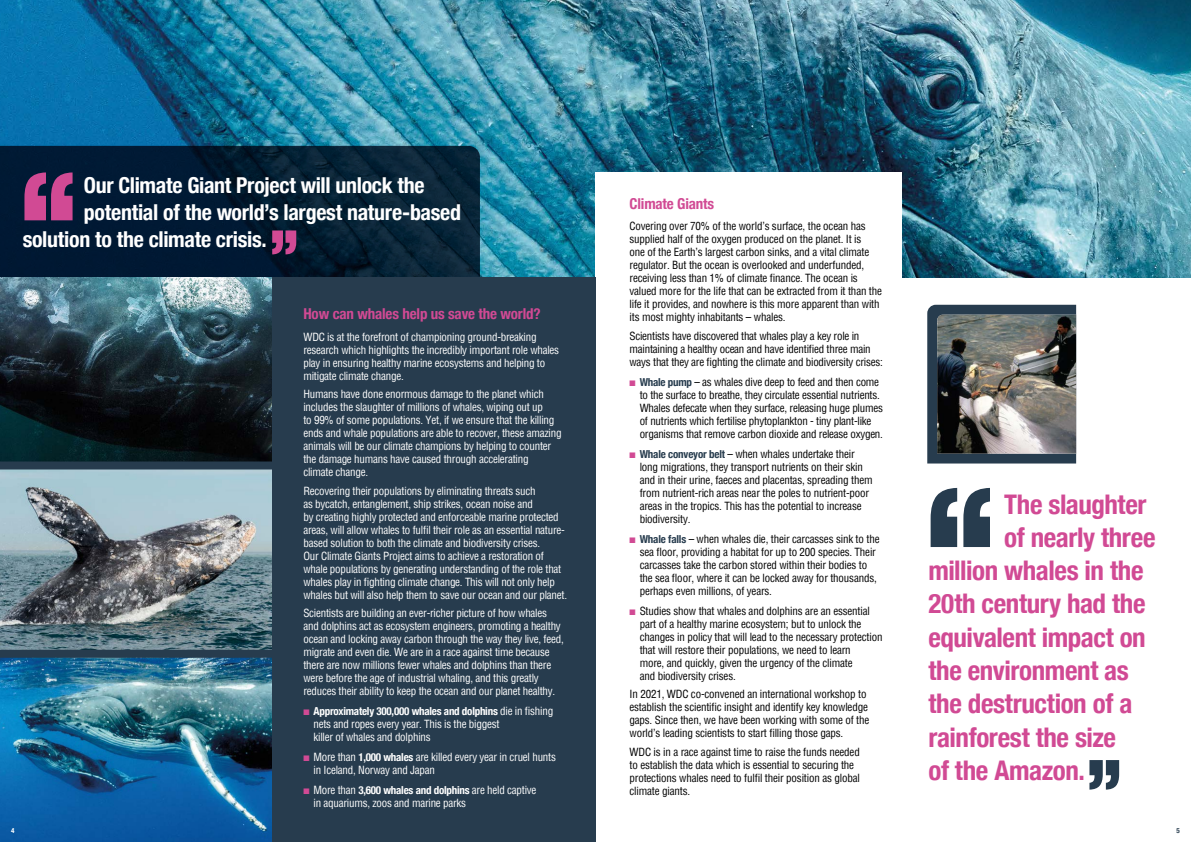
<style>
.page{position:relative;width:1191px;height:842px;background:#fff}
.page>*{position:absolute;margin:0;border:0;box-sizing:border-box;transform-origin:0 0}
.t1{font:700 condensed 27px "Helvetica Neue";letter-spacing:-.015em;color:#d14a94}
.t2{font:700 condensed 21.9px "Helvetica Neue";letter-spacing:-.015em;color:#fff}
.t3{font:700 condensed 15px "Helvetica Neue";letter-spacing:-.01em;color:#d14a94}
.t4{font:condensed 11px/13px "Helvetica";letter-spacing:-.015em;color:#000}
.t5{font:condensed 11px/13px "Helvetica";letter-spacing:-.02em;color:#fff}
.t6{font:700 condensed 11px "Helvetica Neue";letter-spacing:-.02em;color:#fff}
.t7{font:700 condensed 7px "Helvetica Neue";color:#fff}
.t8{font:700 condensed 7px "Helvetica Neue";color:#273c4e}
.s1{color:#d14a94}
.s2{font-family:"Helvetica";font-weight:400}
.s3{font-family:"Helvetica Neue";font-weight:700}
.s4{font-family:"Helvetica Neue";font-weight:700;color:#273c4e}
</style>
<div class="page">
<img style="left:0;top:469px;width:272px;height:181px">
<img style="left:0;top:658px;width:272px;height:184px">
<img style="left:0;top:0;width:1191px;height:278px">
<svg style="left:930px;top:488px;width:27px;height:59px"></svg>
<svg style="left:963px;top:488px;width:27px;height:59px"></svg>
<svg style="left:1089px;top:760px;width:30px;height:30px"></svg>
<svg style="left:927px;top:305px;width:149px;height:158px;background:#2c4051"></svg>
<img style="left:937px;top:315px;width:139px;height:139px">
<div style="left:595px;top:172px;width:306px;height:158px;background:#fff"></div>
<svg style="left:0;top:146px;width:480px;height:132px;background:#041d34"></svg>
<svg style="left:24px;top:172px;width:49px;height:48px;background:#973c79"></svg>
<svg style="left:272px;top:230px;width:24px;height:24px"></svg>
<svg style="left:0;top:278px;width:272px;height:183px;background:#283c44"></svg>
<div style="left:272px;top:278px;width:323px;height:564px;background:#273c4e"></div>
<div style="left:0;top:461px;width:277px;height:8px;background:#273c4e"></div>
<div style="left:0;top:650px;width:277px;height:8px;background:#273c4e"></div>
<h2 class="t2" style="left:84px;top:177px;width:342px">Our Climate Giant Project will unlock the</h2>
<h2 class="t2" style="left:84px;top:204px;width:379px">potential of the world’s largest nature-based</h2>
<h2 class="t2" style="left:23px;top:231px;width:246px">solution to the climate crisis.</h2>
<h3 class="t3" style="left:303px;top:308px;width:239px">How can whales help us save the world?</h3>
<p class="t5" style="left:303px;top:330px;width:257px">WDC is at the forefront of championing ground-breaking research which highlights the incredibly important role whales play in ensuring healthy marine ecosystems and helping to mitigate climate change.</p>
<p class="t5" style="left:303px;top:387px;width:260px">Humans have done enormous damage to the planet which includes the slaughter of millions of whales, wiping out up<br>to 99% of some populations. Yet, if we ensure that the killing ends and whale populations are able to recover, these amazing animals will be our climate champions by helping to counter the damage humans have caused through accelerating<br>climate change.</p>
<p class="t5" style="left:303px;top:484px;width:265px">Recovering their populations by eliminating threats such<br>as bycatch, entanglement, ship strikes, ocean noise and<br>by creating highly protected and enforceable marine protected areas, will allow whales to fulfil their role as an essential nature&shy;based solution to both the climate and biodiversity crises.<br>Our Climate Giants Project aims to achieve a restoration of whale populations by generating understanding of the role that whales play in fighting climate change. This will not only help whales but will also help them to save our ocean and our planet.</p>
<p class="t5" style="left:303px;top:607px;width:262px">Scientists are building an ever-richer picture of how whales and dolphins act as ecosystem engineers, promoting a healthy ocean and locking away carbon through the way they live, feed, migrate and even die. We are in a race against time because there are now millions fewer whales and dolphins than there were before the age of industrial whaling, and this greatly reduces their ability to keep the ocean and our planet healthy.</p>
<p class="t6" style="left:303px;top:707px;width:251px"><span class="s1">■</span> Approximately 300,000 whales and dolphins <span class="s2">die in fishing</span></p>
<p class="t5" style="left:313px;top:717px;width:187px">nets and ropes every year. This is the biggest killer of whales and dolphins</p>
<p class="t5" style="left:313px;top:752px;width:244px;text-indent:-10px"><span class="s1">■</span> More than <span class="s3">1,000 whales</span> are killed every year in cruel hunts in Iceland, Norway and Japan</p>
<p class="t5" style="left:313px;top:785px;width:224px;text-indent:-10px"><span class="s1">■</span> More than <span class="s3">3,600 whales and dolphins</span> are held captive in aquariums, zoos and marine parks</p>
<h3 class="t3" style="left:629px;top:198px;width:86px">Climate Giants</h3>
<p class="t4" style="left:629px;top:220px;width:254px">Covering over 70% of the world’s surface, the ocean has supplied half of the oxygen produced on the planet. It is<br>one of the Earth’s largest carbon sinks, and a vital climate regulator. But the ocean is overlooked and underfunded, receiving less than 1% of climate finance. The ocean is valued more for the life that can be extracted from it than the life it provides, and nowhere is this more apparent than with its most mighty inhabitants – whales.</p>
<p class="t4" style="left:629px;top:329px;width:255px">Scientists have discovered that whales play a key role in maintaining a healthy ocean and have identified three main ways that they are fighting the climate and biodiversity crises:</p>
<p class="t4" style="left:639px;top:375px;width:245px;text-indent:-10px"><span class="s1">■</span> <span class="s4">Whale pump</span> – as whales dive deep to feed and then come to the surface to breathe, they circulate essential nutrients.<br>Whales defecate when they surface, releasing huge plumes of nutrients which fertilise phytoplankton - tiny plant-like organisms that remove carbon dioxide and release oxygen.</p>
<p class="t4" style="left:639px;top:447px;width:234px;text-indent:-10px"><span class="s1">■</span> <span class="s4">Whale conveyor belt</span> – when whales undertake their long migrations, they transport nutrients on their skin and in their urine, faeces and placentas, spreading them from nutrient-rich areas near the poles to nutrient-poor areas in the tropics. This has the potential to increase biodiversity.</p>
<p class="t4" style="left:639px;top:532px;width:241px;text-indent:-10px"><span class="s1">■</span> <span class="s4">Whale falls</span> – when whales die, their carcasses sink to the sea floor, providing a habitat for up to 200 species. Their carcasses take the carbon stored within their bodies to the sea floor, where it can be locked away for thousands, perhaps even millions, of years.</p>
<p class="t4" style="left:639px;top:606px;width:244px;text-indent:-10px"><span class="s1">■</span> Studies show that whales and dolphins are an essential part of a healthy marine ecosystem; but to unlock the changes in policy that will lead to the necessary protection that will restore their populations, we need to learn<br>more, and quickly, given the urgency of the climate<br>and biodiversity crises.</p>
<p class="t4" style="left:629px;top:688px;width:241px">In 2021, WDC co-convened an international workshop to establish the scientific insight and identify key knowledge gaps. Since then, we have been working with some of the world’s leading scientists to start filling those gaps.</p>
<p class="t4" style="left:629px;top:745px;width:232px">WDC is in a race against time to raise the funds needed to establish the data which is essential to securing the protections whales need to fulfil their position as global climate giants.</p>
<h1 class="t1" style="left:1004px;top:494px;width:144px">The slaughter</h1>
<h1 class="t1" style="left:1004px;top:527px;width:153px">of nearly three</h1>
<h1 class="t1" style="left:928px;top:560px;width:217px">million whales in the</h1>
<h1 class="t1" style="left:928px;top:594px;width:219px">20th century had the</h1>
<h1 class="t1" style="left:928px;top:627px;width:219px">equivalent impact on</h1>
<h1 class="t1" style="left:928px;top:660px;width:202px">the environment as</h1>
<h1 class="t1" style="left:928px;top:694px;width:205px">the destruction of a</h1>
<h1 class="t1" style="left:928px;top:727px;width:189px">rainforest the size</h1>
<h1 class="t1" style="left:928px;top:760px;width:158px">of the Amazon.</h1>
<p class="t7" style="left:11px;top:827px;width:5px">4</p>
<p class="t8" style="left:1176px;top:827px;width:5px">5</p>
</div>
